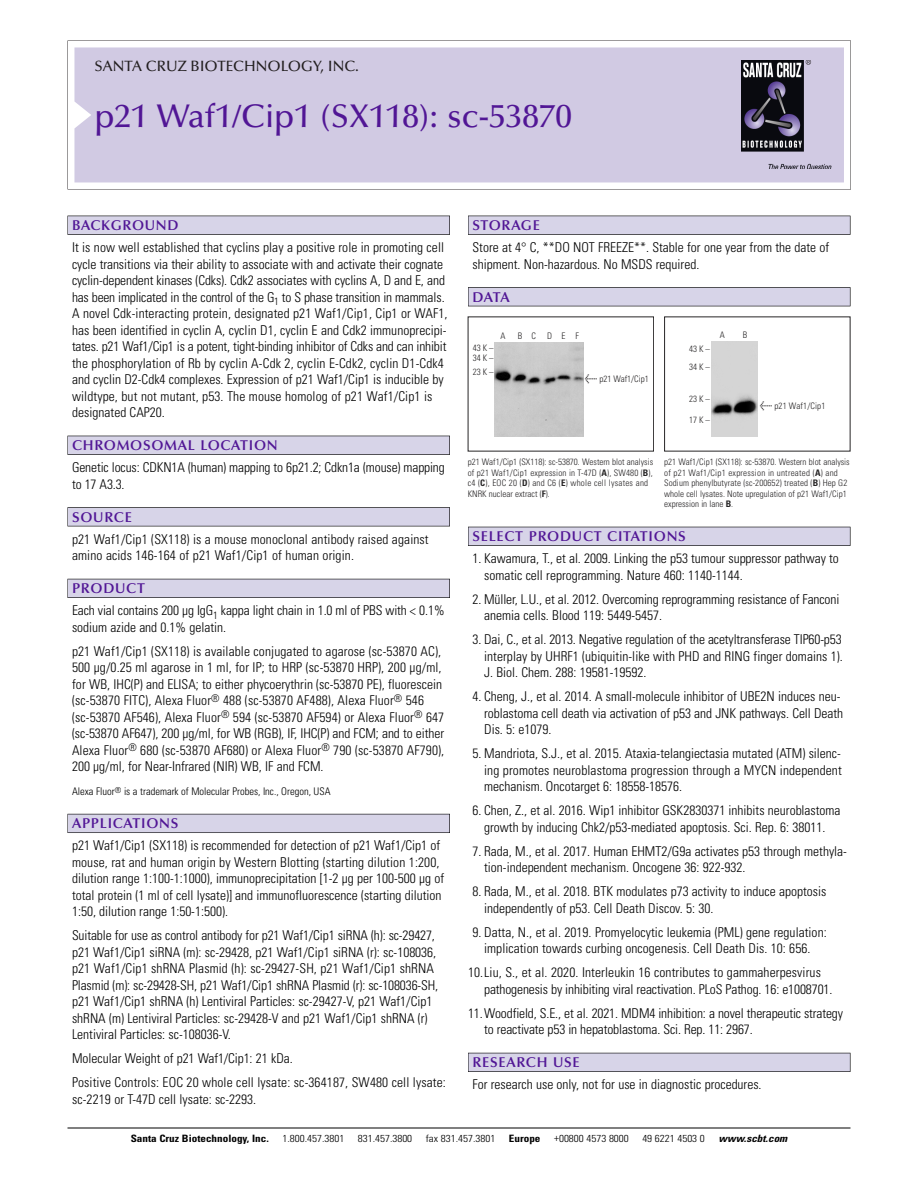
<style>
.page{position:relative;width:918px;height:1188px;background:#fff}
.page>*{position:absolute;margin:0;border:0;box-sizing:border-box;transform-origin:0 0}
.t1{font:500 33px "Optima";color:#511695}
.t2{font:500 15px "Optima";color:#231f20}
.t3{font:600 14.25px "Optima";letter-spacing:.05em;color:#511695}
.t4{font:300 condensed 13.5px/16.5px "Univers";color:#000}
.t5{font:300 condensed 10.5px "Univers";color:#000}
.t6{font:300 condensed 10.2px "Univers";color:#000;scale:1.1 1}
.t7{font:700 condensed 10.2px "Univers";color:#000;scale:1.1 1}
.t8{font:italic 700 condensed 10.2px "Univers";color:#000;scale:1.1 1}
.t9{font:300 condensed 9px/10.5px "Univers";color:#272526}
.s1{font-family:"Meta Plus";font-weight:400;font-stretch:normal;font-size:10.5px}
.s2{font-weight:700}
</style>
<div class="page">
<svg style="left:74px;top:41px;width:777px;height:148px"></svg>
<div style="left:74px;top:47px;width:770px;height:135px;background:#d1cae3"></div>
<img style="left:741px;top:60px;width:90px;height:108px">
<div style="left:68px;top:216px;width:382px;height:19px;background:#535256"></div>
<div style="left:68px;top:216px;width:381px;height:18px;background:#d7d4e8"></div>
<div style="left:68px;top:436px;width:382px;height:19px;background:#525156"></div>
<div style="left:68px;top:436px;width:381px;height:18px;background:#d7d4e8"></div>
<div style="left:68px;top:507px;width:382px;height:19px;background:#545357"></div>
<div style="left:68px;top:508px;width:381px;height:18px;background:#d7d4e8"></div>
<div style="left:68px;top:579px;width:382px;height:19px;background:#535259"></div>
<div style="left:68px;top:579px;width:381px;height:18px;background:#d7d4e8"></div>
<div style="left:68px;top:814px;width:382px;height:19px;background:#595860"></div>
<div style="left:68px;top:814px;width:381px;height:18px;background:#d7d4e8"></div>
<div style="left:468px;top:216px;width:382px;height:19px;background:#535256"></div>
<div style="left:468px;top:216px;width:382px;height:18px;background:#d7d4e8"></div>
<div style="left:468px;top:287px;width:382px;height:19px;background:#515155"></div>
<div style="left:468px;top:288px;width:382px;height:18px;background:#d7d4e8"></div>
<div style="left:468px;top:527px;width:382px;height:19px;background:#515057"></div>
<div style="left:468px;top:527px;width:382px;height:18px;background:#d7d4e8"></div>
<div style="left:468px;top:1053px;width:382px;height:19px;background:#535259"></div>
<div style="left:468px;top:1053px;width:382px;height:18px;background:#d7d4e8"></div>
<hr style="left:68px;top:1128px;width:782px;height:1px;background:#000">
<img style="left:711px;top:342px;width:47px;height:95px">
<img style="left:495px;top:342px;width:89px;height:95px">
<p class="t2" style="left:94px;top:60px;width:266px">SANTA CRUZ BIOTECHNOLOGY, INC.</p>
<p class="t1" style="left:94px;top:102px;width:479px">p21 Waf1/Cip1 (SX118): sc-53870</p>
<p class="t3" style="left:72px;top:219px;width:108px">BACKGROUND</p>
<p class="t4" style="left:72px;top:240px;width:377px">It is now well established that cyclins play a positive role in promoting cell cycle transitions via their ability to associate with and activate their cognate cyclin-dependent kinases (Cdks). Cdk2 associates with cyclins A, D and E, and has been implicated in the control of the G<sub>1</sub> to S phase transition in mammals.<br>A novel Cdk-interacting protein, designated p21 Waf1/Cip1, Cip1 or WAF1, has been identified in cyclin A, cyclin D1, cyclin E and Cdk2 immunoprecipi&shy;tates. p21 Waf1/Cip1 is a potent, tight-binding inhibitor of Cdks and can inhibit the phosphorylation of Rb by cyclin A-Cdk 2, cyclin E-Cdk2, cyclin D1-Cdk4 and cyclin D2-Cdk4 complexes. Expression of p21 Waf1/Cip1 is inducible by wildtype, but not mutant, p53. The mouse homolog of p21 Waf1/Cip1 is designated CAP20.</p>
<p class="t3" style="left:72px;top:439px;width:207px">CHROMOSOMAL LOCATION</p>
<p class="t4" style="left:72px;top:460px;width:374px">Genetic locus: CDKN1A (human) mapping to 6p21.2; Cdkn1a (mouse) mapping to 17 A3.3.</p>
<p class="t3" style="left:72px;top:511px;width:61px">SOURCE</p>
<p class="t4" style="left:72px;top:532px;width:358px">p21 Waf1/Cip1 (SX118) is a mouse monoclonal antibody raised against amino acids 146-164 of p21 Waf1/Cip1 of human origin.</p>
<p class="t3" style="left:72px;top:582px;width:74px">PRODUCT</p>
<p class="t4" style="left:72px;top:604px;width:374px">Each vial contains 200 µg IgG<sub>1</sub> kappa light chain in 1.0 ml of PBS with &lt; 0.1% sodium azide and 0.1% gelatin.</p>
<p class="t4" style="left:72px;top:644px;width:374px">p21 Waf1/Cip1 (SX118) is available conjugated to agarose (sc-53870 AC), 500 µg/0.25 ml agarose in 1 ml, for IP; to HRP (sc-53870 HRP), 200 µg/ml, for WB, IHC(P) and ELISA; to either phycoerythrin (sc-53870 PE), fluorescein (sc-53870 FITC), Alexa Fluor<sup>®</sup> 488 (sc-53870 AF488), Alexa Fluor<sup>®</sup> 546 (sc-53870 AF546), Alexa Fluor<sup>®</sup> 594 (sc-53870 AF594) or Alexa Fluor<sup>®</sup> 647 (sc-53870 AF647), 200 µg/ml, for WB (RGB), IF, IHC(P) and FCM; and to either Alexa Fluor<sup>®</sup> 680 (sc-53870 AF680) or Alexa Fluor<sup>®</sup> 790 (sc-53870 AF790), 200 µg/ml, for Near-Infrared (NIR) WB, IF and FCM.</p>
<p class="t5" style="left:72px;top:788px;width:260px">Alexa Fluor<sup>®</sup> is a trademark of Molecular Probes, Inc., Oregon, USA</p>
<p class="t3" style="left:72px;top:817px;width:108px">APPLICATIONS</p>
<p class="t4" style="left:72px;top:839px;width:374px">p21 Waf1/Cip1 (SX118) is recommended for detection of p21 Waf1/Cip1 of mouse, rat and human origin by Western Blotting (starting dilution 1:200, dilution range 1:100-1:1000), immunoprecipitation [1-2 µg per 100-500 µg of total protein (1 ml of cell lysate)] and immunofluorescence (starting dilution 1:50, dilution range 1:50-1:500).</p>
<p class="t4" style="left:72px;top:929px;width:368px">Suitable for use as control antibody for p21 Waf1/Cip1 siRNA (h): sc-29427, p21 Waf1/Cip1 siRNA (m): sc-29428, p21 Waf1/Cip1 siRNA (r): sc-108036, p21 Waf1/Cip1 shRNA Plasmid (h): sc-29427-SH, p21 Waf1/Cip1 shRNA Plasmid (m): sc-29428-SH, p21 Waf1/Cip1 shRNA Plasmid (r): sc-108036-SH, p21 Waf1/Cip1 shRNA (h) Lentiviral Particles: sc-29427-V, p21 Waf1/Cip1 shRNA (m) Lentiviral Particles: sc-29428-V and p21 Waf1/Cip1 shRNA (r)<br>Lentiviral Particles: sc-108036-V.</p>
<p class="t4" style="left:72px;top:1052px;width:222px">Molecular Weight of p21 Waf1/Cip1: 21 kDa.</p>
<p class="t4" style="left:72px;top:1076px;width:375px">Positive Controls: EOC 20 whole cell lysate: sc-364187, SW480 cell lysate: sc-2219 or T-47D cell lysate: sc-2293.</p>
<p class="t3" style="left:473px;top:219px;width:69px">STORAGE</p>
<p class="t4" style="left:473px;top:240px;width:358px">Store at 4° C, **DO NOT FREEZE**. Stable for one year from the date of shipment. Non-hazardous. No MSDS required.</p>
<p class="t3" style="left:473px;top:291px;width:39px">DATA</p>
<p class="t9" style="left:501px;top:331px;width:7px">A</p>
<p class="t9" style="left:518px;top:331px;width:20px">B C</p>
<p class="t9" style="left:547px;top:331px;width:33px">DEF</p>
<p class="t9" style="left:473px;top:344px;width:22px;line-height:9.9px">43 K –<br>34 K –</p>
<p class="t9" style="left:473px;top:368px;width:22px">23 K –</p>
<p class="t9" style="left:585px;top:374px;width:65px"><span class="s1">&lt;</span> p21 Waf1/Cip1</p>
<p class="t9" style="left:689px;top:341px;width:22px;line-height:18.3px">43 K –<br>34 K –</p>
<p class="t9" style="left:689px;top:394px;width:22px">23 K –</p>
<p class="t9" style="left:689px;top:416px;width:22px">17 K –</p>
<p class="t9" style="left:720px;top:331px;width:7px">A</p>
<p class="t9" style="left:743px;top:331px;width:6px">B</p>
<p class="t9" style="left:760px;top:402px;width:67px"><span class="s1">&lt;</span> p21 Waf1/Cip1</p>
<p class="t9" style="left:468px;top:458px;width:187px">p21 Waf1/Cip1 (SX118): sc-53870. Western blot analysis of p21 Waf1/Cip1 expression in T-47D (<span class="s2">A</span>), SW480 (<span class="s2">B</span>), c4 (<span class="s2">C</span>), EOC 20 (<span class="s2">D</span>) and C6 (<span class="s2">E</span>) whole cell lysates and KNRK nuclear extract (<span class="s2">F</span>).</p>
<p class="t9" style="left:664px;top:458px;width:187px">p21 Waf1/Cip1 (SX118): sc-53870. Western blot analysis of p21 Waf1/Cip1 expression in untreated (<span class="s2">A</span>) and Sodium phenylbutyrate (sc-200652) treated (<span class="s2">B</span>) Hep G2 whole cell lysates. Note upregulation of p21 Waf1/Cip1 expression in lane <span class="s2">B</span>.</p>
<p class="t3" style="left:473px;top:530px;width:215px">SELECT PRODUCT CITATIONS</p>
<p class="t4" style="left:484px;top:552px;width:356px;text-indent:-12px">1. Kawamura, T., et al. 2009. Linking the p53 tumour suppressor pathway to somatic cell reprogramming. Nature 460: 1140-1144.</p>
<p class="t4" style="left:484px;top:592px;width:357px;text-indent:-12px">2. Müller, L.U., et al. 2012. Overcoming reprogramming resistance of Fanconi anemia cells. Blood 119: 5449-5457.</p>
<p class="t4" style="left:484px;top:633px;width:360px;text-align:justify;text-indent:-12px">3. Dai, C., et al. 2013. Negative regulation of the acetyltransferase TIP60-p53 interplay by UHRF1 (ubiquitin-like with PHD and RING finger domains 1).<br>J. Biol. Chem. 288: 19581-19592.</p>
<p class="t4" style="left:484px;top:690px;width:360px;text-indent:-12px">4. Cheng, J., et al. 2014. A small-molecule inhibitor of UBE2N induces neu&shy;roblastoma cell death via activation of p53 and JNK pathways. Cell Death<br>Dis. 5: e1079.</p>
<p class="t4" style="left:484px;top:747px;width:359px;text-align:justify;text-indent:-12px">5. Mandriota, S.J., et al. 2015. Ataxia-telangiectasia mutated (ATM) silenc&shy;ing promotes neuroblastoma progression through a MYCN independent mechanism. Oncotarget 6: 18558-18576.</p>
<p class="t4" style="left:473px;top:804px;width:370px;text-align:center">6. Chen, Z., et al. 2016. Wip1 inhibitor GSK2830371 inhibits neuroblastoma growth by inducing Chk2/p53-mediated apoptosis. Sci. Rep. 6: 38011.</p>
<p class="t4" style="left:484px;top:844px;width:364px;text-indent:-12px">7. Rada, M., et al. 2017. Human EHMT2/G9a activates p53 through methyla&shy;tion-independent mechanism. Oncogene 36: 922-932.</p>
<p class="t4" style="left:484px;top:885px;width:344px;text-indent:-12px">8. Rada, M., et al. 2018. BTK modulates p73 activity to induce apoptosis independently of p53. Cell Death Discov. 5: 30.</p>
<p class="t4" style="left:473px;top:925px;width:356px;text-align:center">9. Datta, N., et al. 2019. Promyelocytic leukemia (PML) gene regulation: implication towards curbing oncogenesis. Cell Death Dis. 10: 656.</p>
<p class="t4" style="left:484px;top:966px;width:350px;text-indent:-16px">10.Liu, S., et al. 2020. Interleukin 16 contributes to gammaherpesvirus pathogenesis by inhibiting viral reactivation. PLoS Pathog. 16: e1008701.</p>
<p class="t4" style="left:484px;top:1006px;width:360px;text-indent:-16px">11.Woodfield, S.E., et al. 2021. MDM4 inhibition: a novel therapeutic strategy to reactivate p53 in hepatoblastoma. Sci. Rep. 11: 2967.</p>
<p class="t3" style="left:473px;top:1056px;width:109px">RESEARCH USE</p>
<p class="t4" style="left:473px;top:1078px;width:291px">For research use only, not for use in diagnostic procedures.</p>
<p class="t7" style="left:131px;top:1135px;width:127px">Santa Cruz Biotechnology, Inc.</p>
<p class="t6" style="left:282px;top:1135px;width:58px">1.800.457.3801</p>
<p class="t6" style="left:358px;top:1135px;width:51px">831.457.3800</p>
<p class="t6" style="left:426px;top:1135px;width:65px">fax 831.457.3801</p>
<p class="t7" style="left:509px;top:1135px;width:30px">Europe</p>
<p class="t6" style="left:554px;top:1135px;width:69px">+00800 4573 8000</p>
<p class="t6" style="left:642px;top:1135px;width:58px">49 6221 4503 0</p>
<p class="t8" style="left:719px;top:1135px;width:66px">www.scbt.com</p>
</div>
